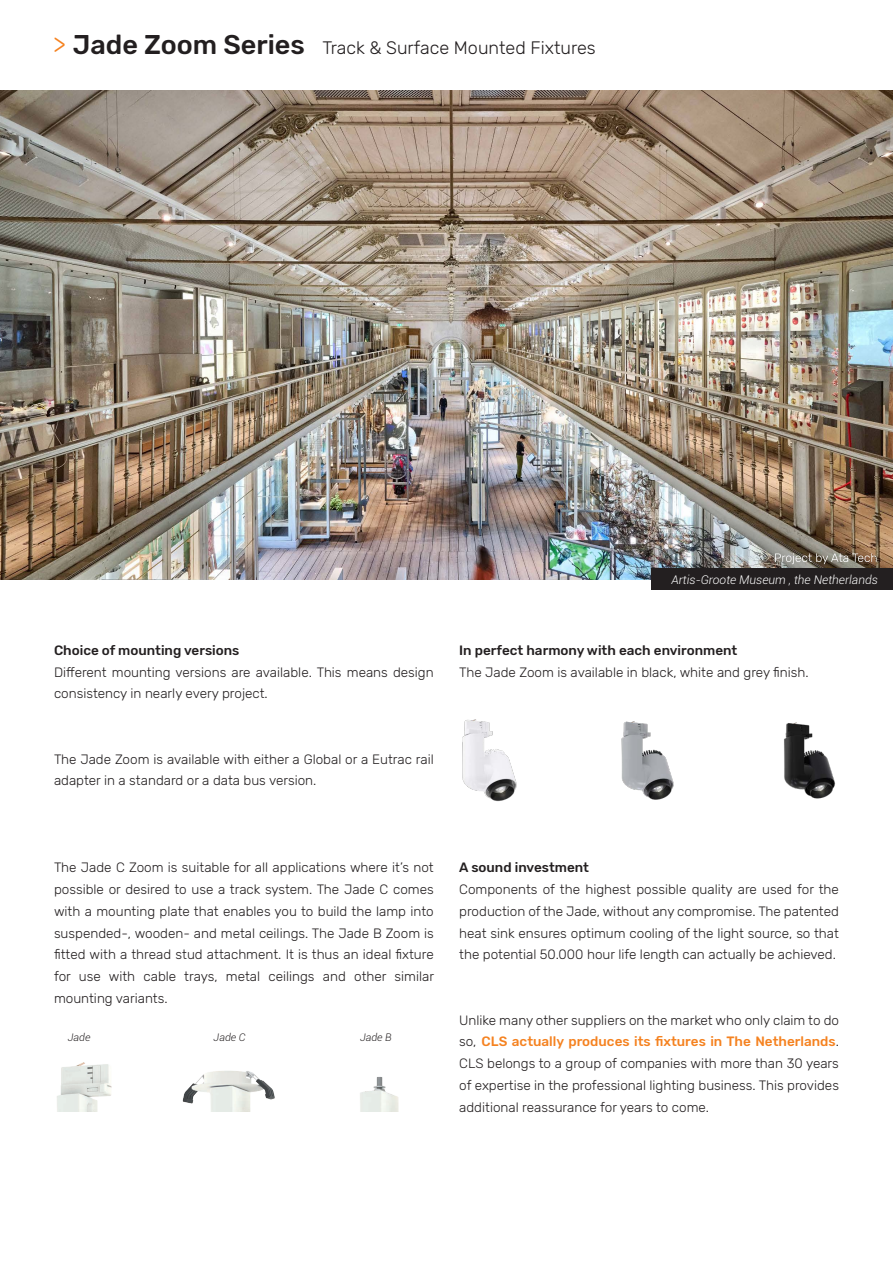
<style>
.page{position:relative;width:893px;height:1263px;background:#fff}
.page>*{position:absolute;margin:0;border:0;box-sizing:border-box;transform-origin:0 0}
.t1{font:300 18px "Rubik";color:#231f20}
.t2{font:300 13.5px/21.8px "Rubik";color:#231f20;text-align:justify}
.t3{font:500 13.5px "Rubik";color:#231f20}
.t4{font:italic 300 12px "Roboto";color:#fff}
.t5{font:italic 300 10.5px "Roboto";color:#231f20}
.s1{font-size:27px;color:#f58220}
.s2{font-weight:500;font-size:27px}
.s3{font-weight:500;color:#f58220}
</style>
<div class="page">
<img style="left:462px;top:719px;width:55px;height:83px">
<img style="left:784px;top:722px;width:52px;height:77px">
<img style="left:621px;top:721px;width:53px;height:79px">
<img style="left:57px;top:1062px;width:55px;height:50px">
<img style="left:360px;top:1077px;width:39px;height:35px">
<img style="left:182px;top:1071px;width:93px;height:41px">
<img style="left:0;top:90px;width:893px;height:489px">
<div style="left:652px;top:569px;width:241px;height:21px;background:#231f20"></div>
<svg style="left:775px;top:553px;width:101px;height:11px"></svg>
<p class="t1" style="left:53px;top:38px;width:544px"><span class="s1">&gt;</span> <span class="s2">Jade Zoom Series</span> Track &amp; Surface Mounted Fixtures</p>
<p class="t4" style="left:671px;top:571px;width:208px">Artis-Groote Museum , the Netherlands</p>
<p class="t3" style="left:54px;top:642px;width:187px">Choice of mounting versions</p>
<p class="t2" style="left:54px;top:661px;width:381px">Different mounting versions are available. This means design consistency in nearly every project.</p>
<p class="t2" style="left:54px;top:748px;width:381px">The Jade Zoom is available with either a Global or a Eutrac rail adapter in a standard or a data bus version.</p>
<p class="t3" style="left:459px;top:642px;width:280px">In perfect harmony with each environment</p>
<p class="t2" style="left:459px;top:661px;width:351px">The Jade Zoom is available in black, white and grey finish.</p>
<p class="t2" style="left:54px;top:857px;width:382px">The Jade C Zoom is suitable for all applications where it’s not possible or desired to use a track system. The Jade C comes with a mounting plate that enables you to build the lamp into suspended-, wooden- and metal ceilings. The Jade B Zoom is fitted with a thread stud attachment. It is thus an ideal fixture for use with cable trays, metal ceilings and other similar mounting variants.</p>
<p class="t5" style="left:68px;top:1030px;width:24px">Jade</p>
<p class="t5" style="left:214px;top:1030px;width:33px">Jade C</p>
<p class="t5" style="left:360px;top:1030px;width:33px">Jade B</p>
<p class="t3" style="left:459px;top:860px;width:131px">A sound investment</p>
<p class="t2" style="left:459px;top:879px;width:381px">Components of the highest possible quality are used for the production of the Jade, without any compromise. The patented heat sink ensures optimum cooling of the light source, so that the potential 50.000 hour life length can actually be achieved.</p>
<p class="t2" style="left:459px;top:1009px;width:381px">Unlike many other suppliers on the market who only claim to do so, <span class="s3">CLS actually produces its fixtures in The Netherlands</span>.<br>CLS belongs to a group of companies with more than 30 years of expertise in the professional lighting business. This provides additional reassurance for years to come.</p>
</div>
